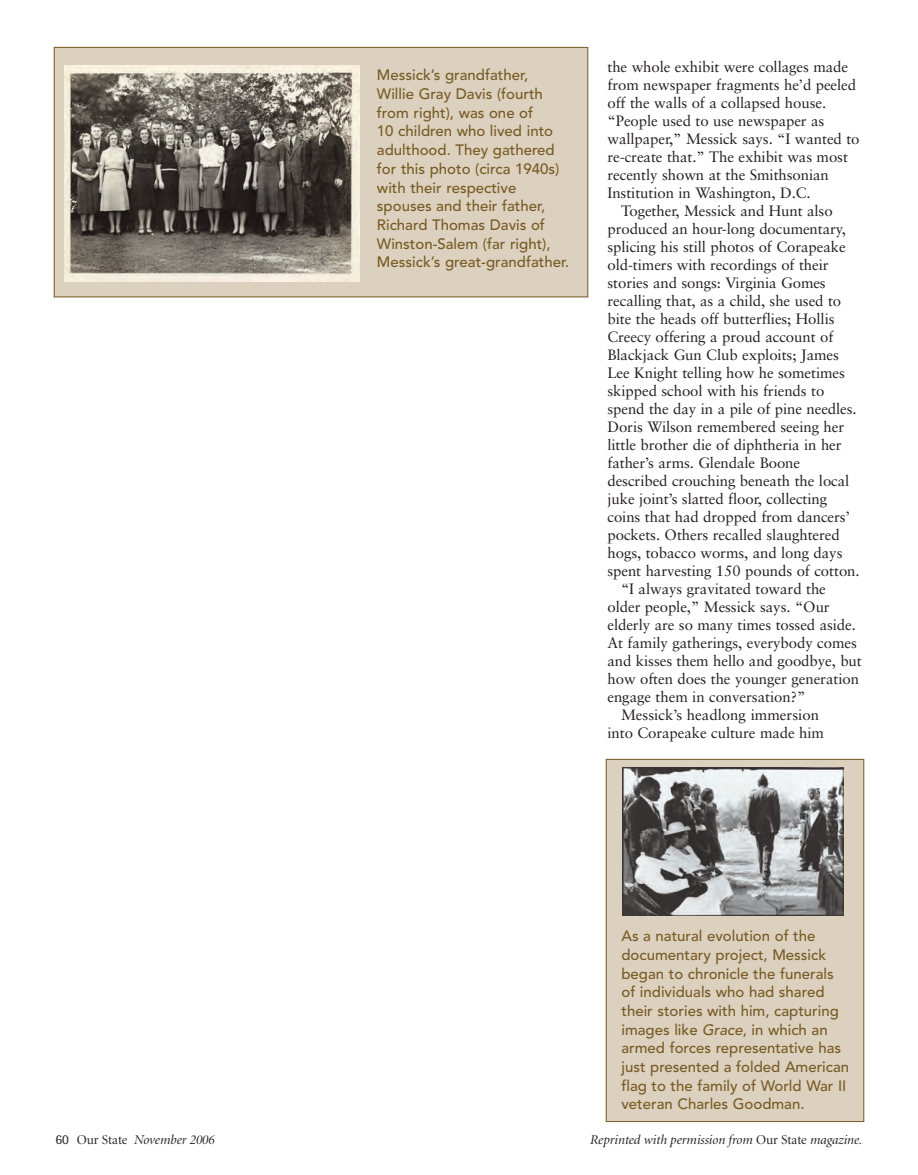
<style>
.page{position:relative;width:918px;height:1175px;background:#fff}
.page>*{position:absolute;margin:0;border:0;box-sizing:border-box;transform-origin:0 0}
.t1{font:15px "Sabon";letter-spacing:-.005em;color:#231f20}
.t2{font:500 15px/18.8px "Avenir";color:#775b24}
.t3{font:italic 13.5px "Minion Display";color:#231f20}
.s1{font-style:italic}
.s2{font-family:"Agfa Rotis Semisans";font-style:normal}
.s3{font-style:normal}
</style>
<div class="page">
<div style="left:606px;top:759px;width:258px;height:362px;background:#dcd0bf"></div>
<img style="left:622px;top:768px;width:222px;height:147px">
<div style="left:606px;top:759px;width:258px;height:362px;border:1px solid #775b24"></div>
<div style="left:54px;top:47px;width:534px;height:250px;background:#dcd0bf"></div>
<img style="left:65px;top:65px;width:295px;height:216px">
<div style="left:54px;top:47px;width:534px;height:250px;border:1px solid #775b24"></div>
<p class="t2" style="left:377px;top:67px;width:194px">Messick’s grandfather,<br>Willie Gray Davis (fourth from right), was one of<br>10 children who lived into adulthood. They gathered for this photo (circa 1940s) with their respective spouses and their father,<br>Richard Thomas Davis of<br>Winston-Salem (far right),<br>Messick’s great-grandfather.</p>
<p class="t1" style="left:608px;top:61px;width:242px">the whole exhibit were collages made</p>
<p class="t1" style="left:608px;top:79px;width:250px">from newspaper fragments he’d peeled</p>
<p class="t1" style="left:608px;top:97px;width:220px">off the walls of a collapsed house.</p>
<p class="t1" style="left:608px;top:115px;width:218px">“People used to use newspaper as</p>
<p class="t1" style="left:608px;top:133px;width:254px">wallpaper,” Messick says. “I wanted to</p>
<p class="t1" style="left:608px;top:151px;width:242px">re-create that.” The exhibit was most</p>
<p class="t1" style="left:608px;top:169px;width:223px">recently shown at the Smithsonian</p>
<p class="t1" style="left:608px;top:187px;width:205px">Institution in Washington, D.C.</p>
<p class="t1" style="left:621px;top:205px;width:213px">Together, Messick and Hunt also</p>
<p class="t1" style="left:608px;top:223px;width:240px">produced an hour-long documentary,</p>
<p class="t1" style="left:608px;top:241px;width:240px">splicing his still photos of Corapeake</p>
<p class="t1" style="left:608px;top:259px;width:223px">old-timers with recordings of their</p>
<p class="t1" style="left:608px;top:277px;width:220px">stories and songs: Virginia Gomes</p>
<p class="t1" style="left:608px;top:295px;width:235px">recalling that, as a child, she used to</p>
<p class="t1" style="left:608px;top:313px;width:229px">bite the heads off butterflies; Hollis</p>
<p class="t1" style="left:608px;top:331px;width:227px">Creecy offering a proud account of</p>
<p class="t1" style="left:608px;top:349px;width:233px">Blackjack Gun Club exploits; James</p>
<p class="t1" style="left:608px;top:367px;width:239px">Lee Knight telling how he sometimes</p>
<p class="t1" style="left:608px;top:385px;width:218px">skipped school with his friends to</p>
<p class="t1" style="left:608px;top:403px;width:251px">spend the day in a pile of pine needles.</p>
<p class="t1" style="left:608px;top:421px;width:238px">Doris Wilson remembered seeing her</p>
<p class="t1" style="left:608px;top:439px;width:236px">little brother die of diphtheria in her</p>
<p class="t1" style="left:608px;top:457px;width:194px">father’s arms. Glendale Boone</p>
<p class="t1" style="left:608px;top:475px;width:243px">described crouching beneath the local</p>
<p class="t1" style="left:608px;top:493px;width:221px">juke joint’s slatted floor, collecting</p>
<p class="t1" style="left:608px;top:511px;width:244px">coins that had dropped from dancers’</p>
<p class="t1" style="left:608px;top:529px;width:234px">pockets. Others recalled slaughtered</p>
<p class="t1" style="left:608px;top:547px;width:237px">hogs, tobacco worms, and long days</p>
<p class="t1" style="left:608px;top:565px;width:254px">spent harvesting 150 pounds of cotton.</p>
<p class="t1" style="left:621px;top:583px;width:206px">“I always gravitated toward the</p>
<p class="t1" style="left:608px;top:601px;width:224px">older people,” Messick says. “Our</p>
<p class="t1" style="left:608px;top:619px;width:250px">elderly are so many times tossed aside.</p>
<p class="t1" style="left:608px;top:637px;width:251px">At family gatherings, everybody comes</p>
<p class="t1" style="left:608px;top:655px;width:256px">and kisses them hello and goodbye, but</p>
<p class="t1" style="left:608px;top:673px;width:253px">how often does the younger generation</p>
<p class="t1" style="left:608px;top:691px;width:200px">engage them in conversation?”</p>
<p class="t1" style="left:621px;top:709px;width:200px">Messick’s headlong immersion</p>
<p class="t1" style="left:608px;top:727px;width:218px">into Corapeake culture made him</p>
<p class="t2" style="left:621px;top:927px;width:229px">As a natural evolution of the documentary project, Messick began to chronicle the funerals of individuals who had shared their stories with him, capturing images like <span class="s1">Grace</span>, in which an armed forces representative has just presented a folded American flag to the family of World War II veteran Charles Goodman.</p>
<p class="t3" style="left:56px;top:1134px;width:161px"><span class="s2">60</span> <span class="s3">Our State</span> November 2006</p>
<p class="t3" style="left:590px;top:1134px;width:274px">Reprinted with permission from <span class="s3">Our State</span> magazine.</p>
</div>
